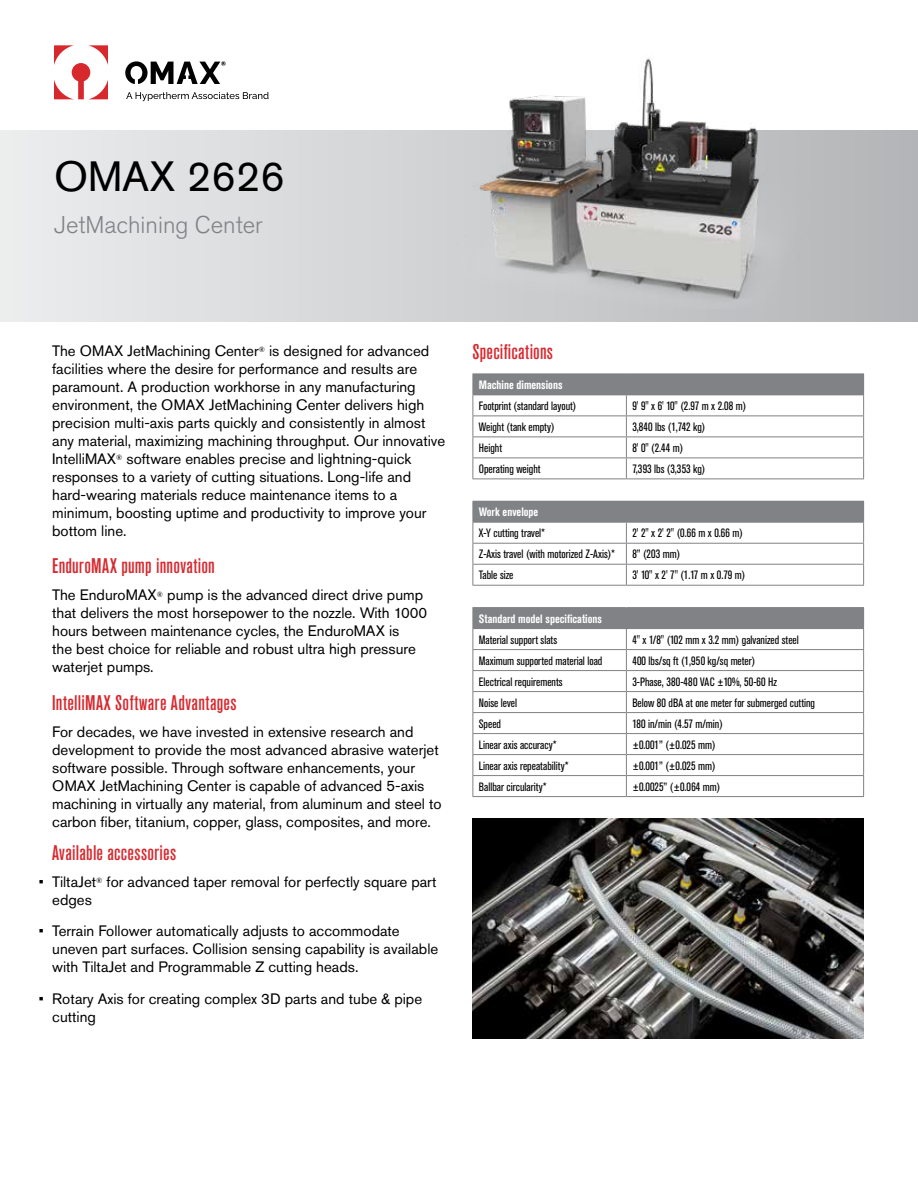
<style>
.page{position:relative;width:918px;height:1188px;background:#fff}
.page>*{position:absolute;margin:0;border:0;box-sizing:border-box;transform-origin:0 0}
.t1{font:42px "Akzidenz Grotesk Pro";color:#000}
.t2{font:300 24px "Akzidenz Grotesk Pro";color:#808285}
.t3{font:500 condensed 21px "Akzidenz Grotesk Pro";letter-spacing:.015em;color:#d7282e}
.t4{font:15px/18px "Akzidenz Grotesk Pro";color:#000}
.t5{font:condensed 12px "Akzidenz Grotesk Pro";color:#000}
.t6{font:700 condensed 12px "Akzidenz Grotesk Pro";color:#fff}
</style>
<div class="page">
<div style="left:0;top:130px;width:918px;height:192px;background:linear-gradient(to right,#ecedee,#b3b5b7)"></div>
<div style="left:473px;top:374px;width:391px;height:21px;background:#808285"></div>
<hr style="left:472px;top:416px;width:154px;height:1px;background:#808285">
<hr style="left:626px;top:416px;width:238px;height:1px;background:#808285">
<hr style="left:472px;top:436px;width:154px;height:1px;background:#808285">
<hr style="left:626px;top:436px;width:238px;height:1px;background:#808285">
<hr style="left:472px;top:458px;width:154px;height:1px;background:#808285">
<svg style="left:472px;top:374px;width:1px;height:104px"></svg>
<hr style="left:626px;top:458px;width:238px;height:1px;background:#808285">
<svg style="left:626px;top:395px;width:1px;height:83px"></svg>
<svg style="left:863px;top:395px;width:1px;height:83px"></svg>
<hr style="left:472px;top:478px;width:154px;height:1px;background:#808285">
<hr style="left:626px;top:478px;width:238px;height:1px;background:#808285">
<div style="left:473px;top:501px;width:391px;height:21px;background:#808285"></div>
<hr style="left:472px;top:501px;width:154px;height:1px;background:#808285">
<hr style="left:472px;top:522px;width:154px;height:1px;background:#808285">
<hr style="left:626px;top:522px;width:238px;height:1px;background:#808285">
<hr style="left:472px;top:543px;width:154px;height:1px;background:#808285">
<hr style="left:626px;top:543px;width:238px;height:1px;background:#808285">
<hr style="left:472px;top:564px;width:154px;height:1px;background:#808285">
<svg style="left:472px;top:502px;width:1px;height:83px"></svg>
<hr style="left:626px;top:564px;width:238px;height:1px;background:#808285">
<svg style="left:626px;top:523px;width:1px;height:62px"></svg>
<svg style="left:863px;top:522px;width:1px;height:63px"></svg>
<hr style="left:472px;top:585px;width:154px;height:1px;background:#808285">
<hr style="left:626px;top:585px;width:238px;height:1px;background:#808285">
<div style="left:473px;top:608px;width:391px;height:21px;background:#808285"></div>
<hr style="left:472px;top:607px;width:154px;height:1px;background:#808285">
<hr style="left:626px;top:607px;width:238px;height:1px;background:#808285">
<hr style="left:472px;top:649px;width:154px;height:1px;background:#808285">
<hr style="left:626px;top:649px;width:238px;height:1px;background:#808285">
<hr style="left:472px;top:670px;width:154px;height:1px;background:#808285">
<hr style="left:626px;top:670px;width:238px;height:1px;background:#808285">
<hr style="left:472px;top:691px;width:154px;height:1px;background:#808285">
<hr style="left:626px;top:691px;width:238px;height:1px;background:#808285">
<hr style="left:472px;top:712px;width:154px;height:1px;background:#808285">
<hr style="left:626px;top:712px;width:238px;height:1px;background:#808285">
<hr style="left:472px;top:733px;width:154px;height:1px;background:#808285">
<hr style="left:626px;top:733px;width:238px;height:1px;background:#808285">
<hr style="left:472px;top:754px;width:154px;height:1px;background:#808285">
<hr style="left:626px;top:754px;width:238px;height:1px;background:#808285">
<hr style="left:472px;top:775px;width:154px;height:1px;background:#808285">
<svg style="left:472px;top:608px;width:1px;height:188px"></svg>
<hr style="left:626px;top:775px;width:238px;height:1px;background:#808285">
<svg style="left:626px;top:629px;width:1px;height:167px"></svg>
<svg style="left:863px;top:629px;width:1px;height:167px"></svg>
<hr style="left:472px;top:796px;width:154px;height:1px;background:#808285">
<hr style="left:626px;top:796px;width:238px;height:1px;background:#808285">
<svg style="left:54px;top:45px;width:54px;height:54px"></svg>
<svg style="left:125px;top:61px;width:101px;height:23px"></svg>
<svg style="left:126px;top:92px;width:143px;height:9px"></svg>
<img style="left:361px;top:58px;width:503px;height:251px">
<img style="left:472px;top:819px;width:392px;height:219px">
<h1 class="t1" style="left:54px;top:149px;width:232px">OMAX 2626</h1>
<h2 class="t2" style="left:54px;top:209px;width:210px">JetMachining Center</h2>
<p class="t4" style="left:52px;top:341px;width:395px">The OMAX JetMachining Center<sup>®</sup> is designed for advanced facilities where the desire for performance and results are paramount. A production workhorse in any manufacturing environment, the OMAX JetMachining Center delivers high precision multi-axis parts quickly and consistently in almost any material, maximizing machining throughput. Our innovative IntelliMAX<sup>®</sup> software enables precise and lightning-quick responses to a variety of cutting situations. Long-life and hard-wearing materials reduce maintenance items to a minimum, boosting uptime and productivity to improve your bottom line.</p>
<h3 class="t3" style="left:52px;top:552px;width:164px">EnduroMAX pump innovation</h3>
<p class="t4" style="left:52px;top:586px;width:377px">The EnduroMAX<sup>®</sup> pump is the advanced direct drive pump that delivers the most horsepower to the nozzle. With 1000 hours between maintenance cycles, the EnduroMAX is<br>the best choice for reliable and robust ultra high pressure waterjet pumps.</p>
<h3 class="t3" style="left:52px;top:689px;width:186px">IntelliMAX Software Advantages</h3>
<p class="t4" style="left:52px;top:722px;width:391px">For decades, we have invested in extensive research and development to provide the most advanced abrasive waterjet software possible. Through software enhancements, your OMAX JetMachining Center is capable of advanced 5-axis machining in virtually any material, from aluminum and steel to carbon fiber, titanium, copper, glass, composites, and more.</p>
<h3 class="t3" style="left:52px;top:839px;width:126px">Available accessories</h3>
<p class="t4" style="left:52px;top:872px;width:386px;text-indent:-13px">• TiltaJet<sup>®</sup> for advanced taper removal for perfectly square part edges</p>
<p class="t4" style="left:52px;top:922px;width:388px;text-indent:-14px">• Terrain Follower automatically adjusts to accommodate uneven part surfaces. Collision sensing capability is available with TiltaJet and Programmable Z cutting heads.</p>
<p class="t4" style="left:52px;top:989px;width:372px;text-indent:-14px">• Rotary Axis for creating complex 3D parts and tube &amp; pipe cutting</p>
<h3 class="t3" style="left:472px;top:338px;width:82px">Specifications</h3>
<p class="t6" style="left:479px;top:377px;width:85px">Machine dimensions</p>
<p class="t5" style="left:479px;top:398px;width:99px">Footprint (standard layout)</p>
<p class="t5" style="left:632px;top:398px;width:116px">9' 9" x 6' 10" (2.97 m x 2.08 m)</p>
<p class="t5" style="left:479px;top:419px;width:77px">Weight (tank empty)</p>
<p class="t5" style="left:632px;top:419px;width:75px">3,840 lbs (1,742 kg)</p>
<p class="t5" style="left:479px;top:440px;width:25px">Height</p>
<p class="t5" style="left:632px;top:440px;width:52px">8' 0" (2.44 m)</p>
<p class="t5" style="left:479px;top:461px;width:63px">Operating weight</p>
<p class="t5" style="left:632px;top:461px;width:75px">7,393 lbs (3,353 kg)</p>
<p class="t6" style="left:479px;top:504px;width:61px">Work envelope</p>
<p class="t5" style="left:479px;top:525px;width:68px">X-Y cutting travel*</p>
<p class="t5" style="left:632px;top:525px;width:112px">2' 2" x 2' 2" (0.66 m x 0.66 m)</p>
<p class="t5" style="left:479px;top:546px;width:138px">Z-Axis travel (with motorized Z-Axis)*</p>
<p class="t5" style="left:632px;top:546px;width:50px">8” (203 mm)</p>
<p class="t5" style="left:479px;top:567px;width:36px">Table size</p>
<p class="t5" style="left:632px;top:567px;width:114px">3' 10" x 2' 7" (1.17 m x 0.79 m)</p>
<p class="t6" style="left:479px;top:611px;width:125px">Standard model specifications</p>
<p class="t5" style="left:479px;top:632px;width:80px">Material support slats</p>
<p class="t5" style="left:632px;top:632px;width:168px">4" x 1/8" (102 mm x 3.2 mm) galvanized steel</p>
<p class="t5" style="left:479px;top:653px;width:125px">Maximum supported material load</p>
<p class="t5" style="left:632px;top:653px;width:125px">400 lbs/sq ft (1,950 kg/sq meter)</p>
<p class="t5" style="left:479px;top:674px;width:85px">Electrical requirements</p>
<p class="t5" style="left:632px;top:674px;width:146px">3-Phase, 380-480 VAC ±10%, 50-60 Hz</p>
<p class="t5" style="left:479px;top:695px;width:40px">Noise level</p>
<p class="t5" style="left:632px;top:695px;width:184px">Below 80 dBA at one meter for submerged cutting</p>
<p class="t5" style="left:479px;top:716px;width:24px">Speed</p>
<p class="t5" style="left:632px;top:716px;width:92px">180 in/min (4.57 m/min)</p>
<p class="t5" style="left:479px;top:737px;width:79px">Linear axis accuracy*</p>
<p class="t5" style="left:632px;top:737px;width:85px">±0.001” (±0.025 mm)</p>
<p class="t5" style="left:479px;top:758px;width:91px">Linear axis repeatability*</p>
<p class="t5" style="left:632px;top:758px;width:85px">±0.001” (±0.025 mm)</p>
<p class="t5" style="left:479px;top:779px;width:69px">Ballbar circularity*</p>
<p class="t5" style="left:632px;top:779px;width:89px">±0.0025” (±0.064 mm)</p>
</div>
